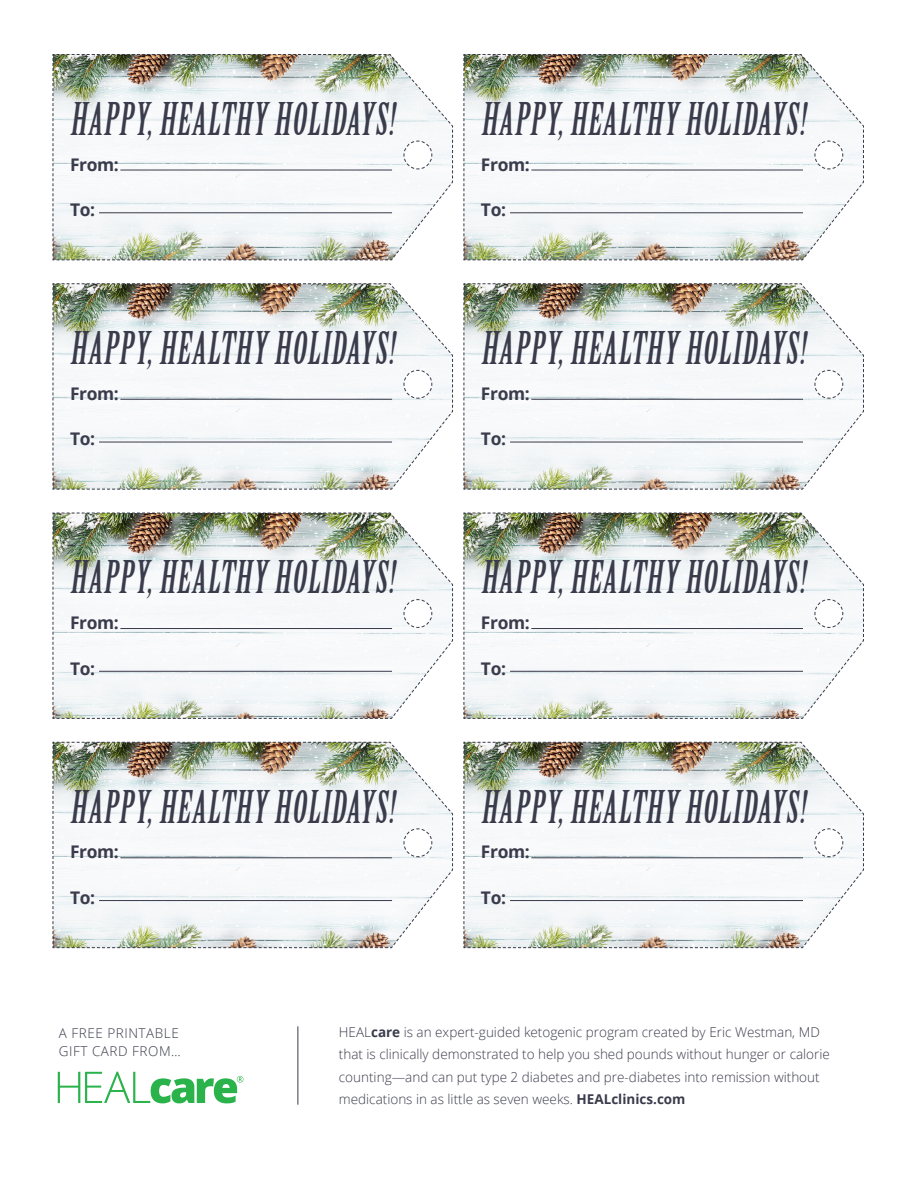
<style>
.page{position:relative;width:918px;height:1188px;background:#fff}
.page>*{position:absolute;margin:0;border:0;box-sizing:border-box;transform-origin:0 0}
.t1{font:44.1px "Birch Std";color:#3a3b4b}
.t2{font:700 17.4px "Open Sans";letter-spacing:-.02em;color:#3a3b4b}
.t3{font:300 13.5px/22.5px "Open Sans";color:#3a3b4b}
.t4{font:300 13.5px "Open Sans";letter-spacing:.04em;color:#3a3b4b}
.s1{font-weight:700}
</style>
<div class="page">
<img style="left:52px;top:283px;width:401px;height:207px">
<img style="left:463px;top:283px;width:401px;height:207px">
<img style="left:52px;top:742px;width:401px;height:206px">
<img style="left:463px;top:742px;width:401px;height:206px">
<img style="left:52px;top:54px;width:401px;height:206px">
<img style="left:463px;top:54px;width:401px;height:206px">
<img style="left:52px;top:513px;width:401px;height:206px">
<img style="left:463px;top:513px;width:401px;height:206px">
<hr style="left:99px;top:442px;width:293px;height:1px;background:#3a3b4b">
<hr style="left:510px;top:442px;width:293px;height:1px;background:#3a3b4b">
<hr style="left:99px;top:900px;width:293px;height:1px;background:#3a3b4b">
<hr style="left:510px;top:900px;width:293px;height:1px;background:#3a3b4b">
<hr style="left:99px;top:212px;width:293px;height:1px;background:#3a3b4b">
<hr style="left:510px;top:212px;width:293px;height:1px;background:#3a3b4b">
<hr style="left:99px;top:671px;width:293px;height:1px;background:#3a3b4b">
<hr style="left:510px;top:671px;width:293px;height:1px;background:#3a3b4b">
<hr style="left:120px;top:399px;width:272px;height:1px;background:#3a3b4b">
<hr style="left:531px;top:399px;width:272px;height:1px;background:#3a3b4b">
<hr style="left:120px;top:857px;width:272px;height:1px;background:#3a3b4b">
<hr style="left:531px;top:857px;width:272px;height:1px;background:#3a3b4b">
<hr style="left:120px;top:170px;width:272px;height:1px;background:#3a3b4b">
<hr style="left:531px;top:170px;width:272px;height:1px;background:#3a3b4b">
<hr style="left:120px;top:628px;width:272px;height:1px;background:#3a3b4b">
<hr style="left:531px;top:628px;width:272px;height:1px;background:#3a3b4b">
<svg style="left:58px;top:1072px;width:185px;height:31px"></svg>
<hr style="left:298px;top:1026px;width:1px;height:79px;background:#3a3b4b">
<p class="t1" style="left:70px;top:94px;width:333px">HAPPY,HEALTHY HOLIDAYS!</p>
<p class="t1" style="left:481px;top:94px;width:333px">HAPPY,HEALTHY HOLIDAYS!</p>
<p class="t2" style="left:70px;top:152px;width:50px">From:</p>
<p class="t2" style="left:70px;top:197px;width:27px">To:</p>
<p class="t2" style="left:481px;top:152px;width:50px">From:</p>
<p class="t2" style="left:481px;top:197px;width:27px">To:</p>
<p class="t1" style="left:70px;top:323px;width:333px">HAPPY,HEALTHY HOLIDAYS!</p>
<p class="t1" style="left:481px;top:323px;width:333px">HAPPY,HEALTHY HOLIDAYS!</p>
<p class="t2" style="left:70px;top:381px;width:50px">From:</p>
<p class="t2" style="left:70px;top:427px;width:27px">To:</p>
<p class="t2" style="left:481px;top:381px;width:50px">From:</p>
<p class="t2" style="left:481px;top:427px;width:27px">To:</p>
<p class="t1" style="left:70px;top:553px;width:333px">HAPPY,HEALTHY HOLIDAYS!</p>
<p class="t1" style="left:481px;top:553px;width:333px">HAPPY,HEALTHY HOLIDAYS!</p>
<p class="t2" style="left:70px;top:611px;width:50px">From:</p>
<p class="t2" style="left:70px;top:656px;width:27px">To:</p>
<p class="t2" style="left:481px;top:611px;width:50px">From:</p>
<p class="t2" style="left:481px;top:656px;width:27px">To:</p>
<p class="t1" style="left:70px;top:782px;width:333px">HAPPY,HEALTHY HOLIDAYS!</p>
<p class="t1" style="left:481px;top:782px;width:333px">HAPPY,HEALTHY HOLIDAYS!</p>
<p class="t2" style="left:70px;top:840px;width:50px">From:</p>
<p class="t2" style="left:70px;top:885px;width:27px">To:</p>
<p class="t4" style="left:59px;top:1024px;width:121px">A FREE PRINTABLE</p>
<p class="t4" style="left:59px;top:1041px;width:124px">GIFT CARD FROM…</p>
<p class="t2" style="left:481px;top:840px;width:50px">From:</p>
<p class="t2" style="left:481px;top:885px;width:27px">To:</p>
<p class="t3" style="left:339px;top:1020px;width:493px">HEAL<span class="s1">care</span> is an expert-guided ketogenic program created by Eric Westman, MD that is clinically demonstrated to help you shed pounds without hunger or calorie counting—and can put type 2 diabetes and pre-diabetes into remission without medications in as little as seven weeks. <span class="s1">HEALclinics.com</span></p>
</div>
